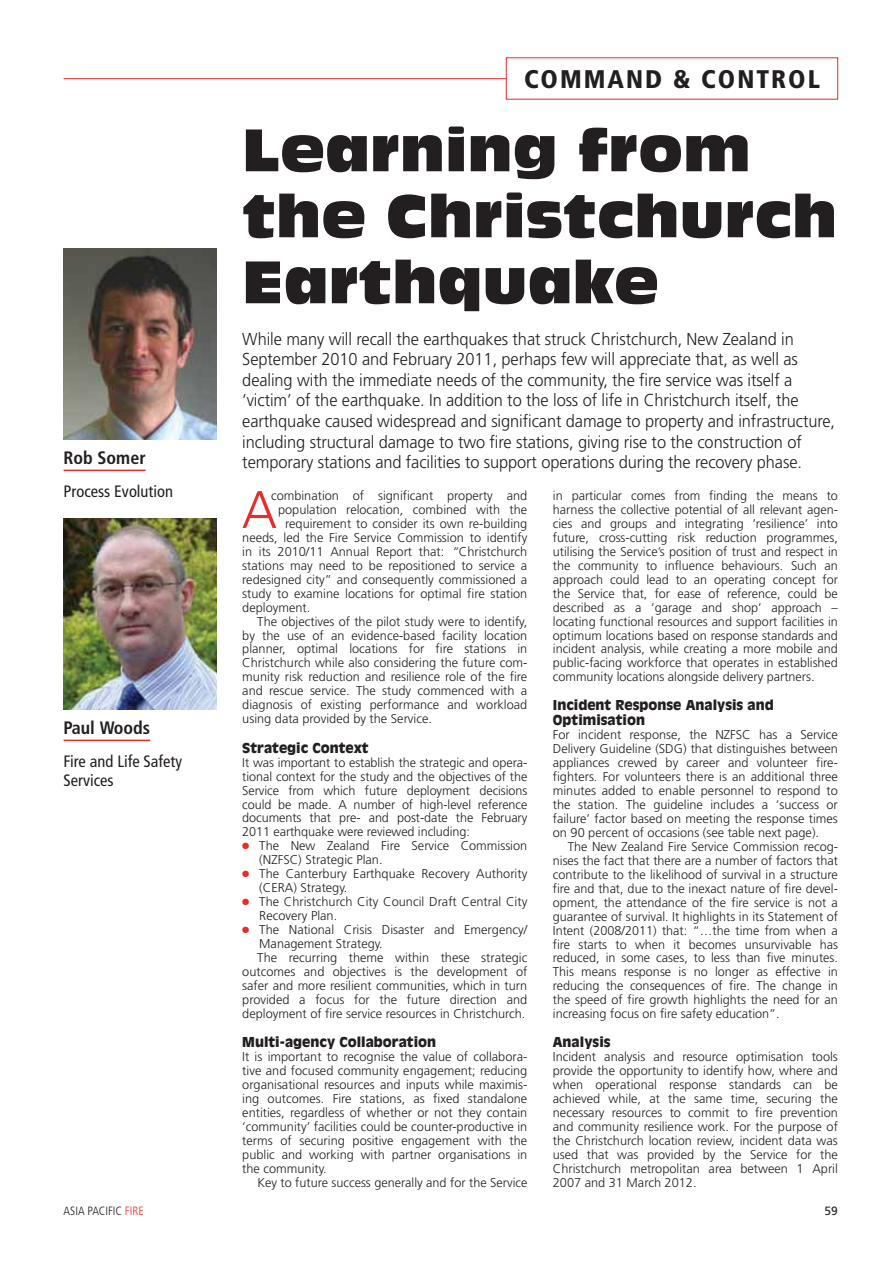
<style>
.page{position:relative;width:893px;height:1263px;background:#fff}
.page>*{position:absolute;margin:0;border:0;box-sizing:border-box;transform-origin:0 0}
.t1{font:58.5px/66px "Antique Olive Compact";color:#231f20}
.t2{font:300 52.65px "Frutiger";color:#e82b2d}
.t3{font:900 condensed 25.5px "Frutiger";letter-spacing:.08em;color:#231f20}
.t4{font:700 condensed 18px "Frutiger";color:#231f20}
.t5{font:300 17.25px/20.5px "Frutiger";letter-spacing:-.005em;color:#231f20;scale:.95 1}
.t6{font:condensed 16.5px/19.5px "Frutiger";color:#231f20}
.t7{font:900 13.5px/15px "Antique Olive";color:#231f20}
.t8{font:300 12.75px/14px "Frutiger";color:#231f20;text-align:justify}
.t9{font:300 condensed 12px "Frutiger";color:#231f20}
.t10{font:12px "Frutiger";color:#231f20}
.s1{font-style:italic}
.s2{color:#e82b2d}
</style>
<div class="page">
<hr style="left:64px;top:470px;width:82px;height:1px;background:#e82b2d">
<img style="left:64px;top:248px;width:153px;height:192px">
<hr style="left:64px;top:740px;width:86px;height:1px;background:#e82b2d">
<img style="left:64px;top:518px;width:153px;height:192px">
<hr style="left:64px;top:78px;width:773px;height:1px;background:#e82b2d">
<div style="left:506px;top:58px;width:331px;height:41px;background:#fff"></div>
<h3 class="t3" style="left:524px;top:69px;width:297px">COMMAND &amp; CONTROL</h3>
<h1 class="t1" style="left:242px;top:120px;width:596px">Learning from the Christchurch<br>Earthquake</h1>
<p class="t5" style="left:242px;top:330px;width:625px">While many will recall the earthquakes that struck Christchurch, New Zealand in September 2010 and February 2011, perhaps few will appreciate that, as well as dealing with the immediate needs of the community, the fire service was itself a ‘victim’ of the earthquake. In addition to the loss of life in Christchurch itself, the earthquake caused widespread and significant damage to property and infrastructure, including structural damage to two fire stations, giving rise to the construction of</p>
<h3 class="t4" style="left:64px;top:450px;width:84px">Rob Somer</h3>
<h3 class="t5" style="left:242px;top:453px;width:590px">temporary stations and facilities to support operations during the recovery phase.</h3>
<p class="t6" style="left:64px;top:482px;width:111px">Process Evolution</p>
<p class="t8" style="left:271px;top:490px;width:258px">combination of significant property and</p>
<p class="t8" style="left:278px;top:504px;width:251px">population relocation, combined with the</p>
<p class="t8" style="left:285px;top:518px;width:244px">requirement to consider its own re-building</p>
<p class="t8" style="left:242px;top:531px;width:286px">needs, led the Fire Service Commission to identify</p>
<p class="t8" style="left:242px;top:545px;width:286px">in its 2010/11 Annual Report that: <span class="s1">“</span>Christchurch</p>
<p class="t8" style="left:242px;top:559px;width:286px">stations may need to be repositioned to service a</p>
<p class="t8" style="left:242px;top:573px;width:286px">redesigned city” and consequently commissioned a</p>
<p class="t8" style="left:242px;top:587px;width:286px">study to examine locations for optimal fire station</p>
<p class="t8" style="left:242px;top:601px;width:69px">deployment.</p>
<p class="t8" style="left:257px;top:615px;width:271px">The objectives of the pilot study were to identify,</p>
<p class="t8" style="left:242px;top:629px;width:286px">by the use of an evidence-based facility location</p>
<p class="t8" style="left:242px;top:643px;width:286px">planner, optimal locations for fire stations in</p>
<p class="t8" style="left:242px;top:657px;width:286px">Christchurch while also considering the future com-</p>
<p class="t8" style="left:242px;top:671px;width:286px">munity risk reduction and resilience role of the fire</p>
<p class="t8" style="left:242px;top:685px;width:286px">and rescue service. The study commenced with a</p>
<p class="t8" style="left:242px;top:699px;width:286px">diagnosis of existing performance and workload</p>
<p class="t8" style="left:242px;top:713px;width:191px">using data provided by the Service.</p>
<p class="t7" style="left:242px;top:741px;width:128px">Strategic Context</p>
<p class="t8" style="left:242px;top:756px;width:286px">It was important to establish the strategic and opera&shy;tional context for the study and the objectives of the Service from which future deployment decisions could be made. A number of high-level reference documents that pre- and post-date the February 2011 earthquake were reviewed including:</p>
<p class="t8" style="left:259px;top:840px;width:269px;text-indent:-17px"><span class="s2">●</span> The New Zealand Fire Service Commission (NZFSC) Strategic Plan.</p>
<p class="t8" style="left:259px;top:868px;width:269px;text-indent:-17px"><span class="s2">●</span> The Canterbury Earthquake Recovery Authority (CERA) Strategy.</p>
<p class="t8" style="left:259px;top:896px;width:269px;text-indent:-17px"><span class="s2">●</span> The Christchurch City Council Draft Central City<br>Recovery Plan.</p>
<p class="t8" style="left:242px;top:924px;width:286px"><span class="s2">●</span> The National Crisis Disaster and Emergency/</p>
<p class="t8" style="left:259px;top:938px;width:125px">Management Strategy.</p>
<p class="t8" style="left:257px;top:952px;width:271px">The recurring theme within these strategic</p>
<p class="t8" style="left:242px;top:965px;width:286px">outcomes and objectives is the development of</p>
<p class="t8" style="left:242px;top:979px;width:286px">safer and more resilient communities, which in turn</p>
<p class="t8" style="left:242px;top:993px;width:286px">provided a focus for the future direction and</p>
<p class="t8" style="left:242px;top:1007px;width:285px">deployment of fire service resources in Christchurch.</p>
<p class="t7" style="left:242px;top:1036px;width:195px">Multi-agency Collaboration</p>
<p class="t8" style="left:242px;top:1051px;width:286px">It is important to recognise the value of collabora&shy;tive and focused community engagement; reducing organisational resources and inputs while maximis&shy;ing outcomes. Fire stations, as fixed standalone entities, regardless of whether or not they contain ‘community’ facilities could be counter-productive in terms of securing positive engagement with the public and working with partner organisations in the community.</p>
<p class="t8" style="left:257px;top:1176px;width:271px">Key to future success generally and for the Service</p>
<p class="t8" style="left:553px;top:490px;width:286px">in particular comes from finding the means to harness the collective potential of all relevant agen&shy;cies and groups and integrating ‘resilience’ into future, cross-cutting risk reduction programmes, utilising the Service’s position of trust and respect in the community to influence behaviours. Such an approach could lead to an operating concept for the Service that, for ease of reference, could be described as a ‘garage and shop’ approach – locating functional resources and support facilities in optimum locations based on response standards and incident analysis, while creating a more mobile and public-facing workforce that operates in established community locations alongside delivery partners.</p>
<p class="t7" style="left:553px;top:699px;width:222px">Incident Response Analysis and<br>Optimisation</p>
<p class="t8" style="left:553px;top:729px;width:286px">For incident response, the NZFSC has a Service Delivery Guideline (SDG) that distinguishes between appliances crewed by career and volunteer fire - fighters. For volunteers there is an additional three minutes added to enable personnel to respond to the station. The guideline includes a ‘success or failure’ factor based on meeting the response times on 90 percent of occasions (see table next page).</p>
<p class="t8" style="left:553px;top:840px;width:286px;text-indent:15px">The New Zealand Fire Service Commission recog&shy;nises the fact that there are a number of factors that contribute to the likelihood of survival in a structure fire and that, due to the inexact nature of fire devel&shy;opment, the attendance of the fire service is not a guarantee of survival. It highlights in its Statement of Intent (2008/2011) that: “…the time from when a fire starts to when it becomes unsurvivable has reduced, in some cases, to less than five minutes.<br>This means response is no longer as effective in reducing the consequences of fire. The change in the speed of fire growth highlights the need for an increasing focus on fire safety education”.</p>
<p class="t7" style="left:553px;top:1036px;width:59px">Analysis</p>
<p class="t8" style="left:553px;top:1051px;width:286px">Incident analysis and resource optimisation tools provide the opportunity to identify how, where and when operational response standards can be achieved while, at the same time, securing the necessary resources to commit to fire prevention and community resilience work. For the purpose of the Christchurch location review, incident data was used that was provided by the Service for the Christchurch metropolitan area between 1 April 2007 and 31 March 2012.</p>
<h2 class="t2" style="left:242px;top:488px;width:37px">A</h2>
<h3 class="t4" style="left:64px;top:720px;width:88px">Paul Woods</h3>
<p class="t6" style="left:64px;top:752px;width:120px">Fire and Life Safety<br>Services</p>
<p class="t9" style="left:64px;top:1206px;width:82px">ASIA PACIFIC <span class="s2">FIRE</span></p>
<p class="t10" style="left:824px;top:1206px;width:15px">59</p>
</div>
